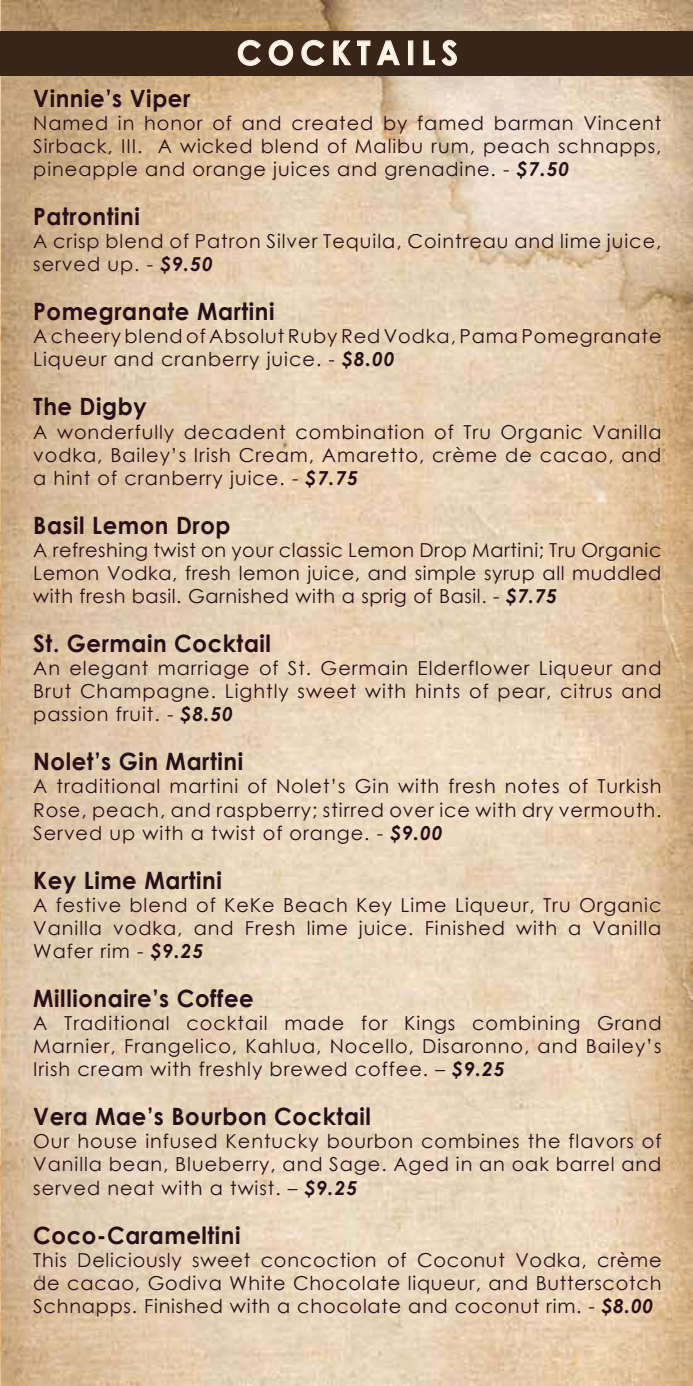
<style>
.page{position:relative;width:693px;height:1386px;background:#fff}
.page>*{position:absolute;margin:0;border:0;box-sizing:border-box;transform-origin:0 0}
.t1{font:700 33.07px "Century Gothic";color:#fff5e6;scale:.95 1}
.t2{font:700 23.8px "Century Gothic";letter-spacing:.025em;color:#290f18;scale:.95 1}
.t3{font:19.25px/23.1px "Century Gothic";letter-spacing:.05em;color:#290f18;text-align:justify}
.s1{font-weight:700;font-style:italic}
</style>
<div class="page">
<img style="left:0;top:0;width:693px;height:1386px">
<div style="left:0;top:32px;width:693px;height:44px;background:#39241a"></div>
<svg style="left:237px;top:39px;width:24px;height:27px"></svg>
<svg style="left:268px;top:39px;width:26px;height:27px"></svg>
<svg style="left:301px;top:39px;width:24px;height:27px"></svg>
<svg style="left:333px;top:40px;width:67px;height:26px"></svg>
<div style="left:408px;top:41px;width:5px;height:24px;border:1px solid #fff5e6"></div>
<svg style="left:423px;top:40px;width:12px;height:26px"></svg>
<svg style="left:441px;top:39px;width:16px;height:27px"></svg>
<h1 class="t1" style="left:237px;top:28px;width:213px">Coc kta ils</h1>
<p class="t2" style="left:33px;top:80px;width:167px">Vinnie’s Viper</p>
<p class="t3" style="left:33px;top:111px;width:630px">Named in honor of and created by famed barman Vincent Sirback, III. A wicked blend of Malibu rum, peach schnapps, pineapple and orange juices and grenadine. - <span class="s1">$7.50</span></p>
<p class="t2" style="left:33px;top:198px;width:114px">Patrontini</p>
<p class="t3" style="left:33px;top:229px;width:630px">A crisp blend of Patron Silver Tequila, Cointreau and lime juice, served up. - <span class="s1">$9.50</span></p>
<p class="t2" style="left:33px;top:293px;width:256px">Pomegranate Martini</p>
<p class="t3" style="left:33px;top:325px;width:630px">A cheery blend of Absolut Ruby Red Vodka, Pama Pomegranate<br>Liqueur and cranberry juice. - <span class="s1">$8.00</span></p>
<p class="t2" style="left:33px;top:389px;width:121px">The Digby</p>
<p class="t3" style="left:33px;top:420px;width:630px">A wonderfully decadent combination of Tru Organic Vanilla vodka, Bailey’s Irish Cream, Amaretto, crème de cacao, and a hint of cranberry juice. - <span class="s1">$7.75</span></p>
<p class="t2" style="left:33px;top:507px;width:209px">Basil Lemon Drop</p>
<p class="t3" style="left:33px;top:538px;width:630px">A refreshing twist on your classic Lemon Drop Martini; Tru Organic Lemon Vodka, fresh lemon juice, and simple syrup all muddled with fresh basil. Garnished with a sprig of Basil. - <span class="s1">$7.75</span></p>
<p class="t2" style="left:33px;top:625px;width:252px">St. Germain Cocktail</p>
<p class="t3" style="left:33px;top:656px;width:630px">An elegant marriage of St. Germain Elderflower Liqueur and Brut Champagne. Lightly sweet with hints of pear, citrus and passion fruit. - <span class="s1">$8.50</span></p>
<p class="t2" style="left:33px;top:744px;width:223px">Nolet’s Gin Martini</p>
<p class="t3" style="left:33px;top:775px;width:630px">A traditional martini of Nolet’s Gin with fresh notes of Turkish Rose, peach, and raspberry; stirred over ice with dry vermouth.<br>Served up with a twist of orange. - <span class="s1">$9.00</span></p>
<p class="t2" style="left:33px;top:862px;width:200px">Key Lime Martini</p>
<p class="t3" style="left:33px;top:893px;width:630px">A festive blend of KeKe Beach Key Lime Liqueur, Tru Organic Vanilla vodka, and Fresh lime juice. Finished with a Vanilla Wafer rim - <span class="s1">$9.25</span></p>
<p class="t2" style="left:33px;top:980px;width:234px">Millionaire’s Coffee</p>
<p class="t3" style="left:33px;top:1011px;width:630px">A Traditional cocktail made for Kings combining Grand Marnier, Frangelico, Kahlua, Nocello, Disaronno, and Bailey’s Irish cream with freshly brewed coffee. – <span class="s1">$9.25</span></p>
<p class="t2" style="left:33px;top:1098px;width:357px">Vera Mae’s Bourbon Cocktail</p>
<p class="t3" style="left:33px;top:1130px;width:630px">Our house infused Kentucky bourbon combines the flavors of Vanilla bean, Blueberry, and Sage. Aged in an oak barrel and served neat with a twist. – <span class="s1">$9.25</span></p>
<p class="t2" style="left:33px;top:1217px;width:220px">Coco-Carameltini</p>
<p class="t3" style="left:33px;top:1248px;width:630px">This Deliciously sweet concoction of Coconut Vodka, crème de cacao, Godiva White Chocolate liqueur, and Butterscotch Schnapps. Finished with a chocolate and coconut rim. - <span class="s1">$8.00</span></p>
</div>
